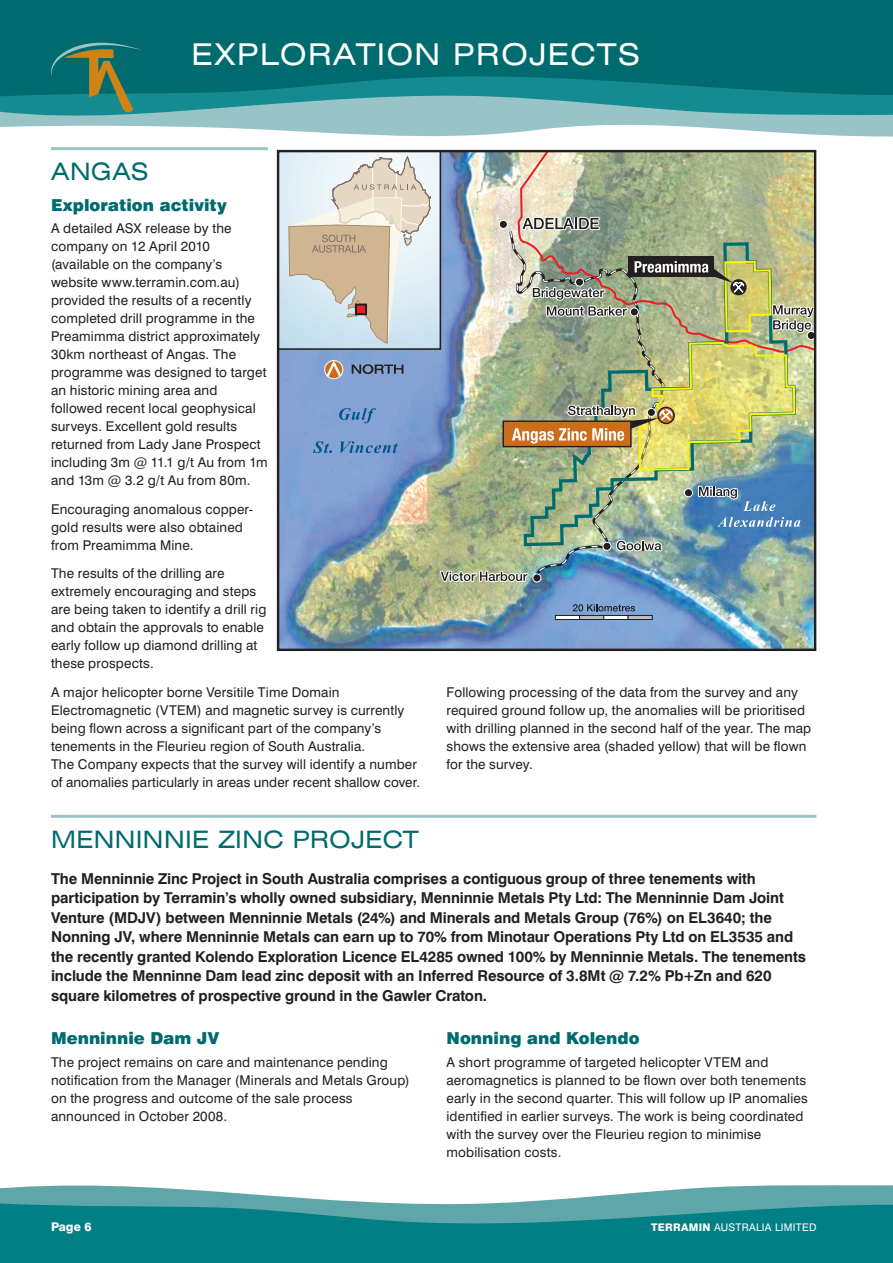
<style>
.page{position:relative;width:893px;height:1263px;background:#fff}
.page>*{position:absolute;margin:0;border:0;box-sizing:border-box;transform-origin:0 0}
.t1{font:expanded 30px "Swiss 721 BT";letter-spacing:.05em;color:#fff}
.t2{font:expanded 24px "Swiss 721 BT";letter-spacing:.015em;color:#006b6e}
.t3{font:900 16.5px "Swiss 721 BT";color:#006b6e}
.t4{font:700 15px/19.5px "Swiss 721 BT";letter-spacing:-.005em;color:#231f20}
.t5{font:13.5px/18px "Swiss 721 BT";letter-spacing:.01em;color:#231f20}
.t6{font:800 12px "Swiss 721 BT";color:#fff}
.t7{font:10.5px "Swiss 721 BT";color:#fff}
.s1{font-weight:800}
</style>
<div class="page">
<svg style="left:0;top:120px;width:892px;height:17px;fill:#98c3c7"></svg>
<svg style="left:0;top:97px;width:892px;height:23px;background:#62acb0"></svg>
<svg style="left:0;top:0;width:892px;height:97px;background:#026e71"></svg>
<svg style="left:0;top:1185px;width:892px;height:16px;fill:#5fa6ab"></svg>
<svg style="left:0;top:1201px;width:892px;height:62px;background:#13878c"></svg>
<svg style="left:50px;top:43px;width:93px;height:70px;background:#307a68"></svg>
<svg style="left:892px;top:0;width:1px;height:137px"></svg>
<svg style="left:892px;top:1185px;width:1px;height:78px"></svg>
<hr style="left:51px;top:147px;width:217px;height:3px;background:#98c3c7">
<img style="left:280px;top:153px;width:533px;height:495px">
<img style="left:509px;top:230px;width:155px;height:351px">
<svg style="left:798px;top:517px;width:2px;height:10px"></svg>
<svg style="left:438px;top:570px;width:91px;height:23px;background:#a9b295"></svg>
<svg style="left:615px;top:548px;width:48px;height:18px"></svg>
<div style="left:602px;top:542px;width:9px;height:9px;border:1px solid #fff;border-radius:50%"></div>
<div style="left:533px;top:574px;width:8px;height:8px;background:#231f20;border-radius:50%"></div>
<div style="left:532px;top:573px;width:9px;height:9px;border:1px solid #fff;border-radius:50%"></div>
<div style="left:499px;top:220px;width:8px;height:8px;background:#231f20;border-radius:50%"></div>
<div style="left:499px;top:220px;width:9px;height:9px;border:1px solid #fff;border-radius:50%"></div>
<img style="left:516px;top:149px;width:300px;height:111px">
<img style="left:522px;top:241px;width:276px;height:307px">
<div style="left:502px;top:420px;width:130px;height:27px;background:#cc6d1b;border:1px solid #231f20"></div>
<div style="left:629px;top:257px;width:85px;height:20px;background:#231f20"></div>
<img style="left:512px;top:260px;width:301px;height:251px">
<svg style="left:555px;top:615px;width:24px;height:5px"></svg>
<svg style="left:579px;top:615px;width:24px;height:5px"></svg>
<svg style="left:603px;top:615px;width:25px;height:5px"></svg>
<svg style="left:628px;top:615px;width:25px;height:5px"></svg>
<svg style="left:573px;top:604px;width:62px;height:7px"></svg>
<svg style="left:278px;top:151px;width:162px;height:198px;background:#d7e7ee"></svg>
<svg style="left:288px;top:155px;width:143px;height:298px;background:#b8c2cc"></svg>
<div style="left:355px;top:304px;width:12px;height:11px;background:#ee1d23;border:2px solid #231f20"></div>
<div style="left:277px;top:150px;width:539px;height:501px;border:2px solid #231f20"></div>
<hr style="left:51px;top:815px;width:765px;height:3px;background:#98c3c7">
<h1 class="t1" style="left:191px;top:37px;width:450px">EXPLORATI ON PROJECTS</h1>
<h2 class="t2" style="left:51px;top:157px;width:99px">ANGAS</h2>
<p class="t3" style="left:51px;top:195px;width:177px">Exploration activity</p>
<p class="t5" style="left:51px;top:219px;width:218px">A detailed ASX release by the company on 12 April 2010 (available on the company’s website www.terramin.com.au) provided the results of a recently completed drill programme in the<br>Preamimma district approximately<br>30km northeast of Angas. The programme was designed to target an historic mining area and followed recent local geophysical surveys. Excellent gold results returned from Lady Jane Prospect including 3m @ 11.1 g/t Au from 1m and 13m @ 3.2 g/t Au from 80m.</p>
<p class="t5" style="left:51px;top:500px;width:203px">Encouraging anomalous copper&shy;gold results were also obtained from Preamimma Mine.</p>
<p class="t5" style="left:51px;top:564px;width:217px">The results of the drilling are extremely encouraging and steps are being taken to identify a drill rig and obtain the approvals to enable early follow up diamond drilling at these prospects.</p>
<p class="t5" style="left:51px;top:683px;width:370px">A major helicopter borne Versitile Time Domain Electromagnetic (VTEM) and magnetic survey is currently being flown across a significant part of the company’s tenements in the Fleurieu region of South Australia.<br>The Company expects that the survey will identify a number of anomalies particularly in areas under recent shallow cover.</p>
<p class="t5" style="left:446px;top:683px;width:366px">Following processing of the data from the survey and any required ground follow up, the anomalies will be prioritised with drilling planned in the second half of the year. The map shows the extensive area (shaded yellow) that will be flown for the survey.</p>
<h2 class="t2" style="left:51px;top:825px;width:351px">MENNINNIE ZINC PROJECT</h2>
<p class="t4" style="left:51px;top:868px;width:757px">The Menninnie Zinc Project in South Australia comprises a contiguous group of three tenements with participation by Terramin’s wholly owned subsidiary, Menninnie Metals Pty Ltd: The Menninnie Dam Joint Venture (MDJV) between Menninnie Metals (24%) and Minerals and Metals Group (76%) on EL3640; the Nonning JV, where Menninnie Metals can earn up to 70% from Minotaur Operations Pty Ltd on EL3535 and the recently granted Kolendo Exploration Licence EL4285 owned 100% by Menninnie Metals. The tenements include the Menninne Dam lead zinc deposit with an Inferred Resource of 3.8Mt @ 7.2% Pb+Zn and 620 square kilometres of prospective ground in the Gawler Craton.</p>
<p class="t3" style="left:51px;top:1028px;width:170px">Menninnie Dam JV</p>
<p class="t5" style="left:51px;top:1053px;width:360px">The project remains on care and maintenance pending notification from the Manager (Minerals and Metals Group) on the progress and outcome of the sale process announced in October 2008.</p>
<p class="t3" style="left:446px;top:1028px;width:195px">Nonning and Kolendo</p>
<p class="t5" style="left:446px;top:1053px;width:363px">A short programme of targeted helicopter VTEM and aeromagnetics is planned to be flown over both tenements early in the second quarter. This will follow up IP anomalies identified in earlier surveys. The work is being coordinated with the survey over the Fleurieu region to minimise mobilisation costs.</p>
<p class="t6" style="left:51px;top:1219px;width:42px">PAGE 6</p>
<p class="t7" style="left:651px;top:1221px;width:78px"><span class="s1">TERRAMIN</span> Australia</p>
<p class="t7" style="left:775px;top:1221px;width:13px">Limited</p>
</div>
